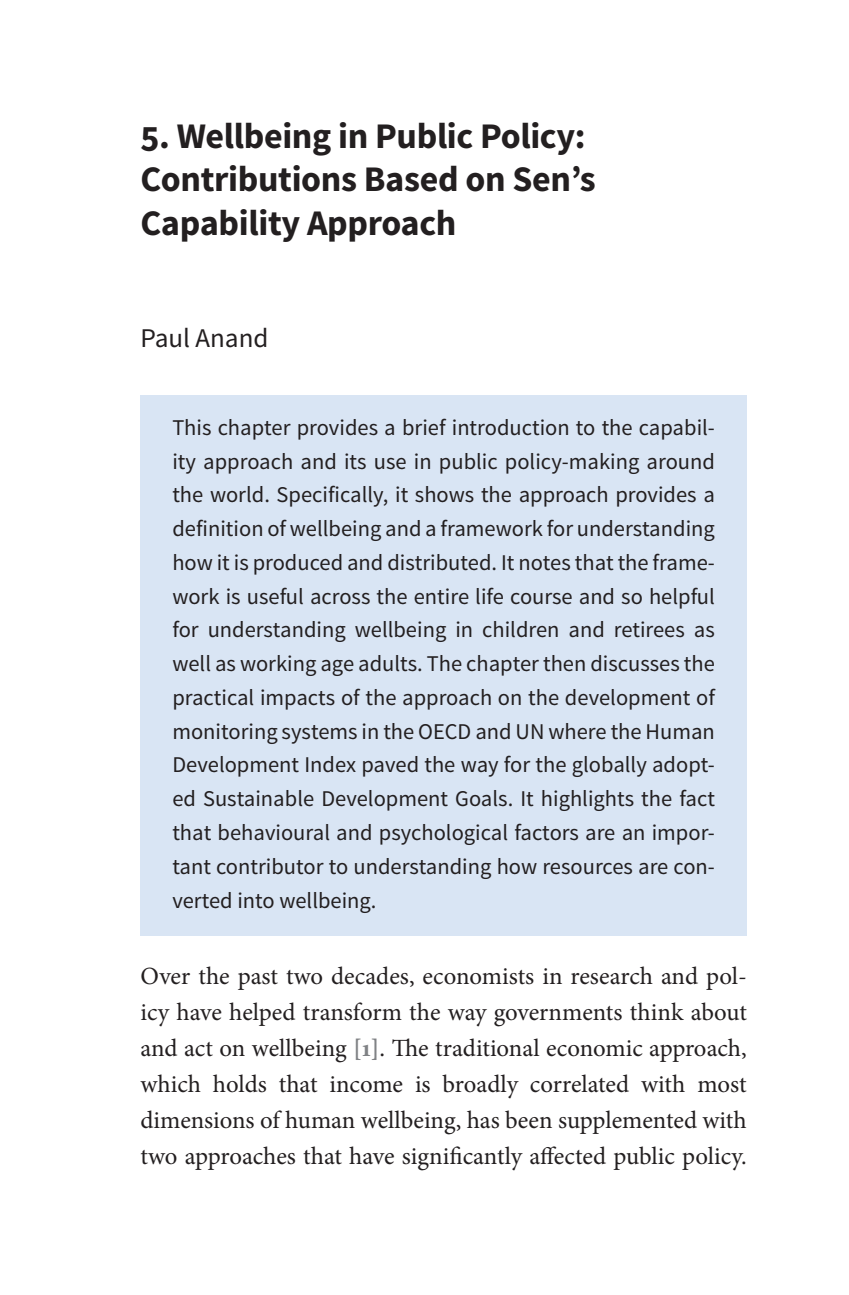
<style>
.page{position:relative;width:849px;height:1295px;background:#fff}
.page>*{position:absolute;margin:0;border:0;box-sizing:border-box;transform-origin:0 0}
.Chapter_title{font:700 36px/43.2px "Source Sans Pro";letter-spacing:-.01em;color:#231f20}
.Chapter_Author{font:27px "Source Sans Pro";color:#231f20}
.Main_text_-_no_inden{font:24.75px/36px "Minion Pro";color:#231f20;text-align:justify}
.Abstract_text{font:22.5px/33.8px "Source Sans Pro";color:#231f20;text-align:justify}
.s1{font-weight:700;color:#808285}
</style>
<div class="page">
<div style="left:140px;top:395px;width:606px;height:540px;background:#d9e5f4"></div>
<p class="Chapter_title" style="left:140px;top:116px;width:457px">5. Wellbeing in Public Policy:<br>Contributions Based on Sen’s<br>Capability Approach</p>
<p class="Chapter_Author" style="left:140px;top:321px;width:129px">Paul Anand</p>
<p class="Abstract_text" style="left:172px;top:411px;width:544px">This chapter provides a brief introduction to the capabil&shy;ity approach and its use in public policy-making around the world. Specifically, it shows the approach provides a definition of wellbeing and a framework for understanding how it is produced and distributed. It notes that the frame&shy;work is useful across the entire life course and so helpful for understanding wellbeing in children and retirees as well as working age adults. The chapter then discusses the practical impacts of the approach on the development of monitoring systems in the OECD and UN where the Human Development Index paved the way for the globally adopt&shy;ed Sustainable Development Goals. It highlights the fact that behavioural and psychological factors are an impor&shy;tant contributor to understanding how resources are con&shy;verted into wellbeing.</p>
<p class="Main_text_-_no_inden" style="left:140px;top:958px;width:607px">Over the past two decades, economists in research and pol&shy;icy have helped transform the way governments think about and act on wellbeing <span class="s1">[1]</span>. The traditional economic approach, which holds that income is broadly correlated with most dimensions of human wellbeing, has been supplemented with two approaches that have significantly affected public policy.</p>
</div>
